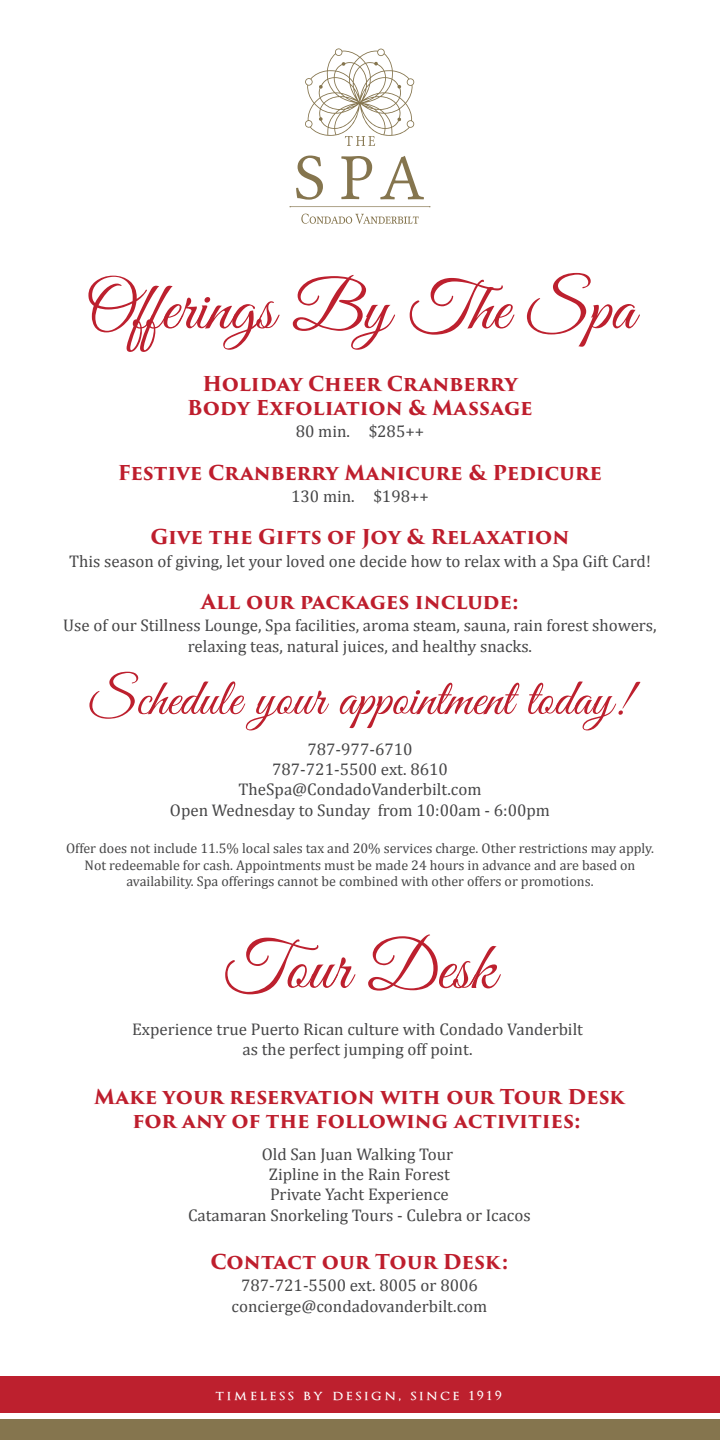
<style>
.page{position:relative;width:720px;height:1440px;background:#fff}
.page>*{position:absolute;margin:0;border:0;box-sizing:border-box;transform-origin:0 0}
.t1{font:68px "Great Vibes";color:#bd202e}
.t2{font:52px "Great Vibes";color:#bd202e}
.t3{font:700 20px/24px "Trajan Pro 3";letter-spacing:-.005em;color:#be1e2d;text-align:center}
.t4{font:17px/20.4px "Cambria";color:#464647;text-align:center}
.t5{font:600 15.2px "Optimus Princeps";letter-spacing:.2em;color:#fff}
.t6{font:14px/16.8px "Cambria";color:#464647;text-align:center}
</style>
<div class="page">
<div style="left:0;top:1419px;width:720px;height:21px;background:#85754e"></div>
<div style="left:0;top:1376px;width:720px;height:37px;background:#bd202e"></div>
<svg style="left:290px;top:206px;width:140px;height:1px"></svg>
<svg style="left:301px;top:214px;width:118px;height:10px"></svg>
<svg style="left:341px;top:156px;width:31px;height:43px"></svg>
<svg style="left:380px;top:156px;width:44px;height:43px"></svg>
<svg style="left:296px;top:156px;width:27px;height:44px"></svg>
<svg style="left:305px;top:48px;width:109px;height:98px"></svg>
<h1 class="t1" style="left:85px;top:270px;width:551px">Offerings By The Spa</h1>
<p class="t3" style="left:187px;top:372px;width:347px">Holiday Cheer Cranberry<br>Body Exfoliation &amp; Massage</p>
<p class="t4" style="left:296px;top:421px;width:130px">80 min. $285++</p>
<p class="t3" style="left:118px;top:461px;width:486px">Festive Cranberry Manicure &amp; Pedicure</p>
<p class="t4" style="left:291px;top:486px;width:139px">130 min. $198++</p>
<p class="t3" style="left:151px;top:526px;width:420px">Give the Gifts of Joy &amp; Relaxation</p>
<p class="t4" style="left:69px;top:551px;width:583px">This season of giving, let your loved one decide how to relax with a Spa Gift Card!</p>
<p class="t3" style="left:201px;top:590px;width:319px">All our packages include:</p>
<p class="t4" style="left:63px;top:615px;width:595px">Use of our Stillness Lounge, Spa facilities, aroma steam, sauna, rain forest showers, relaxing teas, natural juices, and healthy snacks.</p>
<h2 class="t2" style="left:90px;top:670px;width:543px">Schedule your appointment today!</h2>
<p class="t4" style="left:170px;top:739px;width:382px">787-977-6710<br>787-721-5500 ext. 8610<br>TheSpa@CondadoVanderbilt.com<br>Open Wednesday to Sunday from 10:00am - 6:00pm</p>
<p class="t6" style="left:66px;top:840px;width:589px">Offer does not include 11.5% local sales tax and 20% services charge. Other restrictions may apply.<br>Not redeemable for cash. Appointments must be made 24 hours in advance and are based on availability. Spa offerings cannot be combined with other offers or promotions.</p>
<h1 class="t1" style="left:223px;top:930px;width:274px">Tour Desk</h1>
<p class="t4" style="left:132px;top:1019px;width:452px">Experience true Puerto Rican culture with Condado Vanderbilt as the perfect jumping off point.</p>
<p class="t3" style="left:94px;top:1085px;width:532px">Make your reservation with our Tour Desk for any of the following activities:</p>
<p class="t4" style="left:188px;top:1144px;width:344px">Old San Juan Walking Tour<br>Zipline in the Rain Forest<br>Private Yacht Experience<br>Catamaran Snorkeling Tours - Culebra or Icacos</p>
<p class="t3" style="left:210px;top:1251px;width:299px">Contact our Tour Desk:</p>
<p class="t4" style="left:232px;top:1275px;width:257px">787-721-5500 ext. 8005 or 8006 concierge@condadovanderbilt.com</p>
<p class="t5" style="left:215px;top:1387px;width:288px">timeless by design, since 1919</p>
</div>
